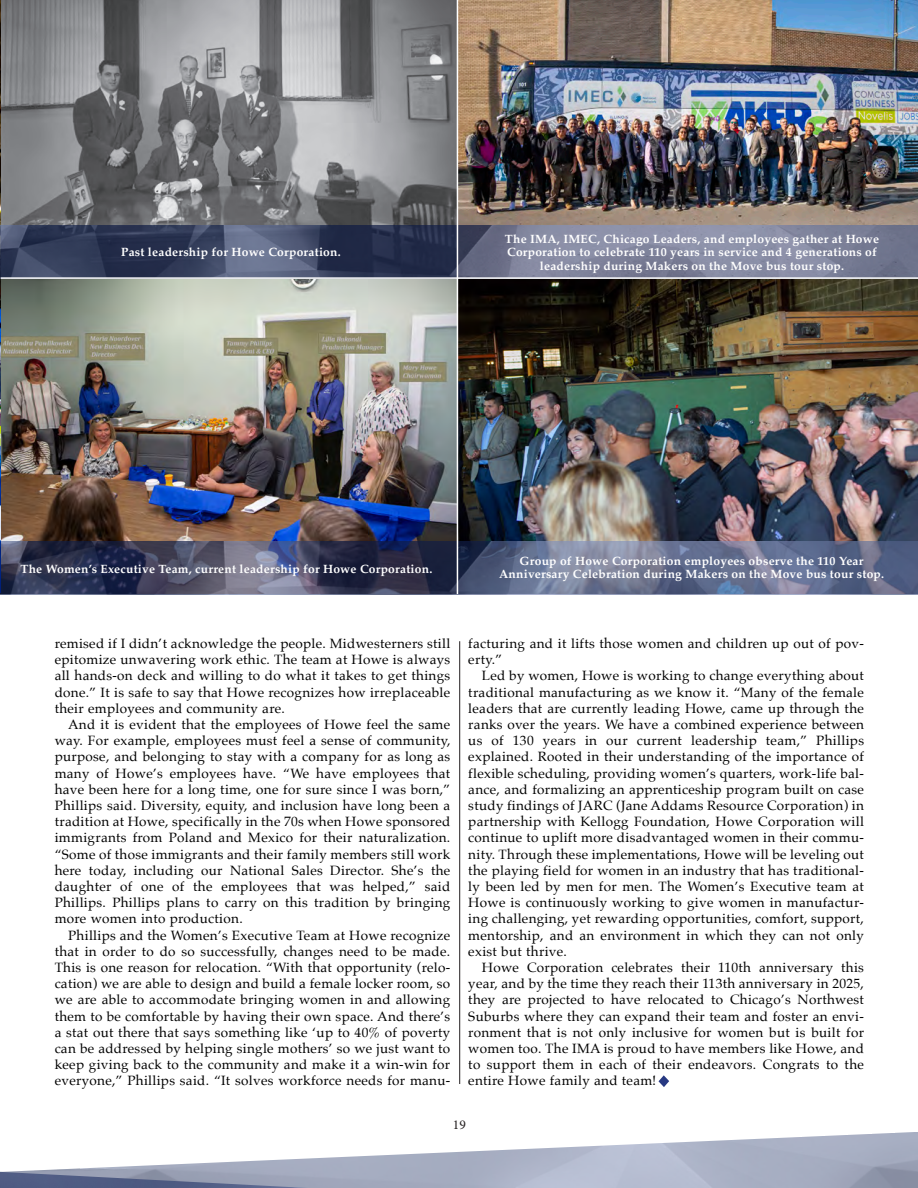
<style>
.page{position:relative;width:918px;height:1188px;background:#fff}
.page>*{position:absolute;margin:0;border:0;box-sizing:border-box;transform-origin:0 0}
.Drop_cap_1st_para{font:13.5px/16.2px "Palatino";letter-spacing:.02em;color:#000;text-align:justify}
.t1{font:13.5px "Minion Pro";color:#231f20}
.t2{font:700 12px/13.5px "Palatino";letter-spacing:.02em;color:#fff;text-align:center}
</style>
<div class="page">
<img style="left:1px;top:0;width:456px;height:542px">
<svg style="left:659px;top:1075px;width:10px;height:12px"></svg>
<hr style="left:459px;top:641px;width:1px;height:443px;background:#231f20">
<img style="left:458px;top:0;width:460px;height:542px">
<img style="left:0;top:542px;width:918px;height:52px">
<img style="left:0;top:0;width:1px;height:487px">
<img style="left:0;top:1172px;width:308px;height:16px">
<img style="left:0;top:487px;width:1px;height:106px">
<img style="left:0;top:226px;width:918px;height:52px">
<hr style="left:1px;top:277px;width:917px;height:2px;background:#fff">
<hr style="left:457px;top:0;width:1px;height:594px;background:#fff">
<p class="t2" style="left:121px;top:245px;width:221px">Past leadership for Howe Corporation.</p>
<p class="t2" style="left:505px;top:232px;width:376px">The IMA, IMEC, Chicago Leaders, and employees gather at Howe<br>Corporation to celebrate 110 years in service and 4 generations of leadership during Makers on the Move bus tour stop.</p>
<p class="t2" style="left:20px;top:562px;width:413px">The Women’s Executive Team, current leadership for Howe Corporation.</p>
<p class="t2" style="left:520px;top:554px;width:345px">Group of Howe Corporation employees observe the 110 Year</p>
<p class="t2" style="left:499px;top:567px;width:387px">Anniversary Celebration during Makers on the Move bus tour stop.</p>
<p class="Drop_cap_1st_para" style="left:55px;top:635px;width:397px">remised if I didn’t acknowledge the people. Midwesterners still epitomize unwavering work ethic. The team at Howe is always all hands-on deck and willing to do what it takes to get things done.” It is safe to say that Howe recognizes how irreplaceable their employees and community are.</p>
<p class="Drop_cap_1st_para" style="left:55px;top:716px;width:397px;text-indent:14px">And it is evident that the employees of Howe feel the same way. For example, employees must feel a sense of community, purpose, and belonging to stay with a company for as long as many of Howe’s employees have. “We have employees that have been here for a long time, one for sure since I was born,” Phillips said. Diversity, equity, and inclusion have long been a tradition at Howe, specifically in the 70s when Howe sponsored immigrants from Poland and Mexico for their naturalization. “Some of those immigrants and their family members still work here today, including our National Sales Director. She’s the daughter of one of the employees that was helped,” said Phillips. Phillips plans to carry on this tradition by bringing more women into production.</p>
<p class="Drop_cap_1st_para" style="left:55px;top:927px;width:397px;text-indent:14px">Phillips and the Women’s Executive Team at Howe recognize that in order to do so successfully, changes need to be made.<br>This is one reason for relocation. “With that opportunity (relo&shy;cation) we are able to design and build a female locker room, so we are able to accommodate bringing women in and allowing them to be comfortable by having their own space. And there’s a stat out there that says something like ‘up to 40% of poverty can be addressed by helping single mothers’ so we just want to keep giving back to the community and make it a win-win for everyone,” Phillips said. “It solves workforce needs for manu-</p>
<p class="Drop_cap_1st_para" style="left:468px;top:635px;width:397px">facturing and it lifts those women and children up out of pov&shy;erty.”</p>
<p class="Drop_cap_1st_para" style="left:468px;top:668px;width:397px;text-indent:14px">Led by women, Howe is working to change everything about traditional manufacturing as we know it. “Many of the female leaders that are currently leading Howe, came up through the ranks over the years. We have a combined experience between us of 130 years in our current leadership team,” Phillips explained. Rooted in their understanding of the importance of flexible scheduling, providing women’s quarters, work-life bal&shy;ance, and formalizing an apprenticeship program built on case study findings of JARC (Jane Addams Resource Corporation) in partnership with Kellogg Foundation, Howe Corporation will continue to uplift more disadvantaged women in their commu&shy;nity. Through these implementations, Howe will be leveling out the playing field for women in an industry that has traditional&shy;ly been led by men for men. The Women’s Executive team at Howe is continuously working to give women in manufactur&shy;ing challenging, yet rewarding opportunities, comfort, support, mentorship, and an environment in which they can not only exist but thrive.</p>
<p class="Drop_cap_1st_para" style="left:468px;top:959px;width:397px;text-indent:14px">Howe Corporation celebrates their 110th anniversary this year, and by the time they reach their 113th anniversary in 2025, they are projected to have relocated to Chicago’s Northwest Suburbs where they can expand their team and foster an envi&shy;ronment that is not only inclusive for women but is built for women too. The IMA is proud to have members like Howe, and to support them in each of their endeavors. Congrats to the entire Howe family and team!</p>
<p class="t1" style="left:453px;top:1116px;width:14px">19</p>
</div>
